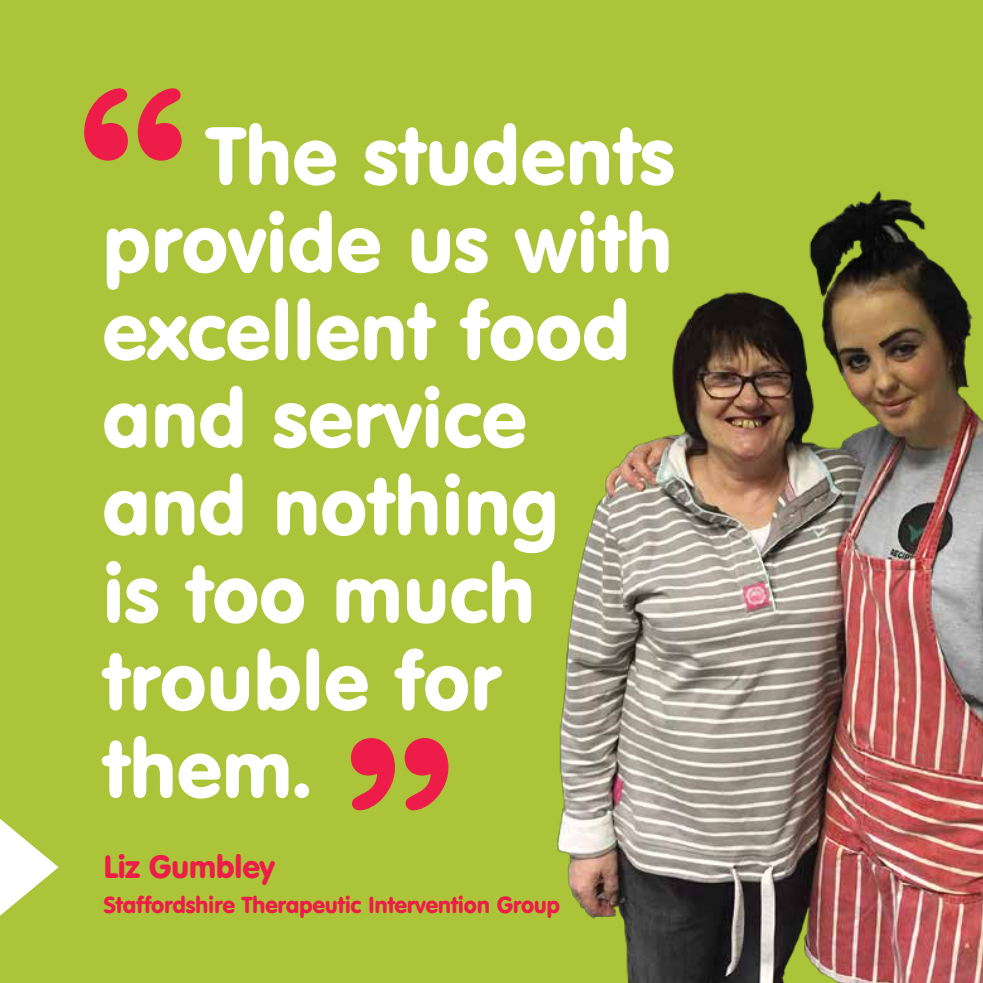
<style>
.page{position:relative;width:983px;height:983px;background:#fff}
.page>*{position:absolute;margin:0;border:0;box-sizing:border-box;transform-origin:0 0}
.t1{font:80.5px/87.5px "VAG Rounded BT";color:#fff}
.t2{font:31.5px "VAG Rounded BT";letter-spacing:-.015em;color:#ed1c48}
.t3{font:22.75px "VAG Rounded BT";letter-spacing:-.015em;color:#ed1c48}
</style>
<div class="page">
<div style="left:0;top:0;width:982px;height:982px;background:#abc439"></div>
<img style="left:557px;top:191px;width:425px;height:791px">
<svg style="left:84px;top:88px;width:97px;height:73px"></svg>
<svg style="left:351px;top:738px;width:97px;height:72px"></svg>
<svg style="left:0;top:819px;width:58px;height:96px"></svg>
<p class="t1" style="left:102px;top:110px;width:574px;text-indent:104px">The students provide us with excellent food and service and nothing<br>is too much trouble for them.</p>
<p class="t2" style="left:103px;top:846px;width:173px">Liz Gumbley</p>
<p class="t3" style="left:103px;top:890px;width:458px">Staffordshire Therapeutic Intervention Group</p>
</div>
